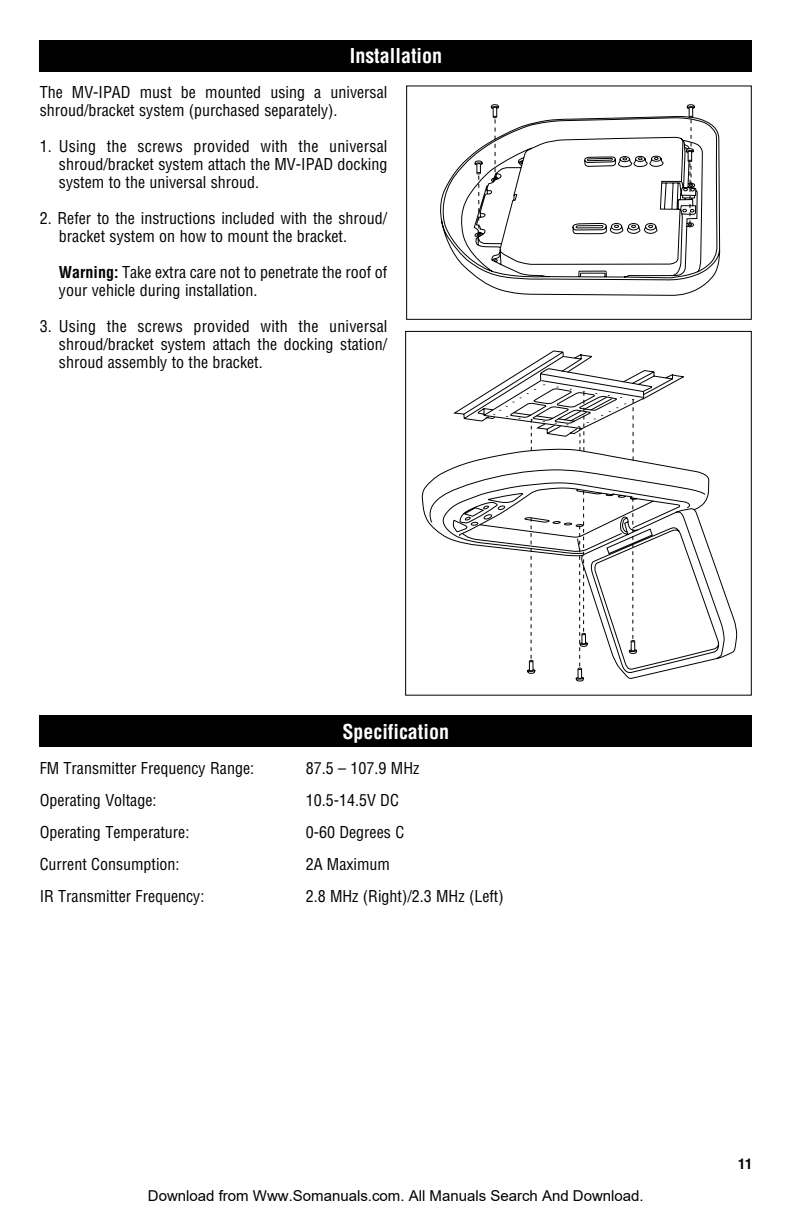
<style>
.page{position:relative;width:792px;height:1224px;background:#fff}
.page>*{position:absolute;margin:0;border:0;box-sizing:border-box;transform-origin:0 0}
.t1{font:700 condensed 20px "Helvetica";color:#fff}
.t2{font:condensed 16px/18px "Helvetica";color:#000}
.t3{font:15px "Arial";color:#000}
.t4{font:700 condensed 14px "Helvetica";color:#000}
.s1{font-weight:700}
</style>
<div class="page">
<div style="left:40px;top:40px;width:712px;height:32px;background:#000"></div>
<div style="left:39px;top:715px;width:713px;height:32px;background:#000"></div>
<div style="left:405px;top:331px;width:347px;height:365px;border:1px solid #000"></div>
<svg style="left:421px;top:461px;width:316px;height:218px"></svg>
<svg style="left:526px;top:518px;width:10px;height:156px"></svg>
<svg style="left:628px;top:498px;width:9px;height:156px"></svg>
<svg style="left:575px;top:491px;width:13px;height:191px"></svg>
<svg style="left:453px;top:350px;width:231px;height:111px"></svg>
<svg style="left:440px;top:116px;width:280px;height:180px"></svg>
<svg style="left:491px;top:104px;width:9px;height:76px"></svg>
<svg style="left:474px;top:160px;width:10px;height:77px"></svg>
<svg style="left:686px;top:104px;width:10px;height:120px"></svg>
<div style="left:406px;top:85px;width:346px;height:235px;border:1px solid #000"></div>
<p class="t1" style="left:350px;top:44px;width:94px">Installation</p>
<p class="t2" style="left:40px;top:83px;width:349px">The MV-IPAD must be mounted using a universal shroud/bracket system (purchased separately).</p>
<p class="t2" style="left:59px;top:137px;width:330px;text-align:justify;text-indent:-19px">1. Using the screws provided with the universal shroud/bracket system attach the MV-IPAD docking system to the universal shroud.</p>
<p class="t2" style="left:59px;top:209px;width:330px;text-indent:-19px">2. Refer to the instructions included with the shroud/ bracket system on how to mount the bracket.</p>
<p class="t2" style="left:59px;top:263px;width:330px"><span class="s1">Warning:</span> Take extra care not to penetrate the roof of your vehicle during installation.</p>
<p class="t2" style="left:59px;top:317px;width:330px;text-align:justify;text-indent:-19px">3. Using the screws provided with the universal shroud/bracket system attach the docking station/ shroud assembly to the bracket.</p>
<p class="t1" style="left:342px;top:719px;width:108px">Specification</p>
<p class="t2" style="left:40px;top:758px;width:216px">FM Transmitter Frequency Range:</p>
<p class="t2" style="left:306px;top:758px;width:115px">87.5 – 107.9 MHz</p>
<p class="t2" style="left:40px;top:790px;width:118px">Operating Voltage:</p>
<p class="t2" style="left:306px;top:790px;width:95px">10.5-14.5V DC</p>
<p class="t2" style="left:40px;top:822px;width:151px">Operating Temperature:</p>
<p class="t2" style="left:306px;top:822px;width:100px">0-60 Degrees C</p>
<p class="t2" style="left:40px;top:854px;width:141px">Current Consumption:</p>
<p class="t2" style="left:306px;top:854px;width:86px">2A Maximum</p>
<p class="t2" style="left:40px;top:886px;width:166px">IR Transmitter Frequency:</p>
<p class="t2" style="left:306px;top:886px;width:200px">2.8 MHz (Right)/2.3 MHz (Left)</p>
<p class="t3" style="left:148px;top:1187px;width:497px">Download from Www.Somanuals.com. All Manuals Search And Download.</p>
<p class="t4" style="left:738px;top:1156px;width:15px">11</p>
</div>
